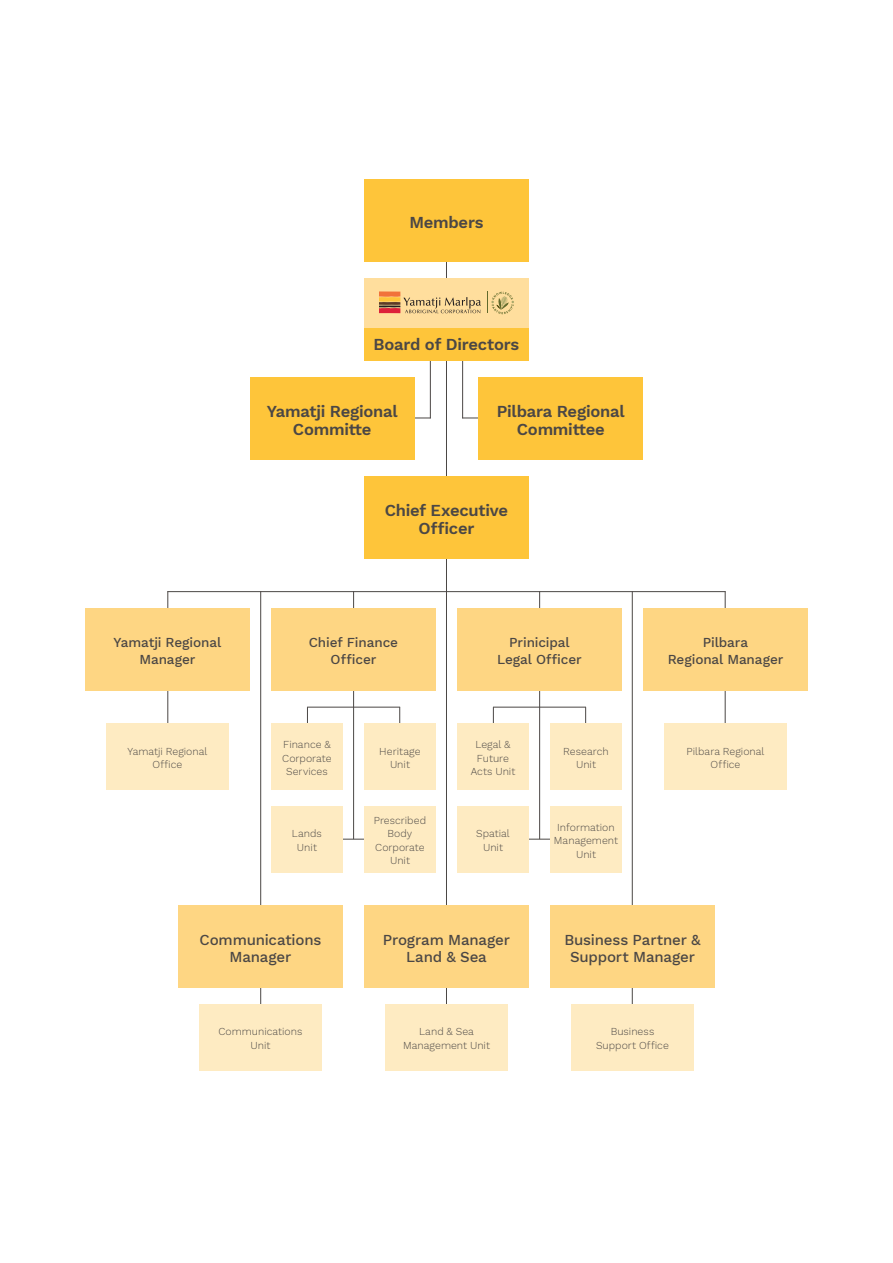
<style>
.page{position:relative;width:893px;height:1263px;background:#fff}
.page>*{position:absolute;margin:0;border:0;box-sizing:border-box;transform-origin:0 0}
.t1{font:600 16.5px/18px "Work Sans";letter-spacing:-.015em;color:#4b4745;text-align:center}
.t2{font:500 15px/16.5px "Work Sans";letter-spacing:-.01em;color:#4b4745;text-align:center}
.t3{font:500 13.5px/16.5px "Work Sans";letter-spacing:-.005em;color:#4b4745;text-align:center}
.t4{font:300 10.5px/13.5px "Work Sans";color:#4b4745;text-align:center}
</style>
<div class="page">
<hr style="left:446px;top:262px;width:1px;height:742px;background:#4b4745">
<hr style="left:430px;top:361px;width:1px;height:57px;background:#4b4745">
<hr style="left:167px;top:591px;width:1px;height:133px;background:#4b4745">
<hr style="left:260px;top:591px;width:1px;height:413px;background:#4b4745">
<hr style="left:353px;top:591px;width:1px;height:248px;background:#4b4745">
<hr style="left:632px;top:591px;width:1px;height:413px;background:#4b4745">
<hr style="left:725px;top:591px;width:1px;height:133px;background:#4b4745">
<hr style="left:462px;top:361px;width:1px;height:57px;background:#4b4745">
<hr style="left:462px;top:418px;width:58px;height:1px;background:#4b4745">
<hr style="left:373px;top:418px;width:58px;height:1px;background:#4b4745">
<hr style="left:167px;top:591px;width:558px;height:1px;background:#4b4745">
<hr style="left:493px;top:707px;width:93px;height:1px;background:#4b4745">
<hr style="left:307px;top:707px;width:93px;height:1px;background:#4b4745">
<svg style="left:493px;top:707px;width:1px;height:17px"></svg>
<svg style="left:307px;top:707px;width:1px;height:17px"></svg>
<svg style="left:585px;top:707px;width:1px;height:17px"></svg>
<svg style="left:399px;top:707px;width:1px;height:17px"></svg>
<svg style="left:343px;top:839px;width:21px;height:1px"></svg>
<hr style="left:539px;top:591px;width:1px;height:248px;background:#4b4745">
<svg style="left:529px;top:839px;width:21px;height:1px"></svg>
<div style="left:364px;top:179px;width:165px;height:83px;background:#fec53a"></div>
<div style="left:364px;top:328px;width:165px;height:33px;background:#fec53a"></div>
<div style="left:364px;top:278px;width:165px;height:50px;background:#ffde9d"></div>
<svg style="left:379px;top:291px;width:102px;height:22px"></svg>
<svg style="left:487px;top:292px;width:27px;height:22px"></svg>
<div style="left:478px;top:377px;width:165px;height:83px;background:#fec53a"></div>
<div style="left:250px;top:377px;width:165px;height:83px;background:#fec53a"></div>
<div style="left:364px;top:476px;width:165px;height:83px;background:#fec53a"></div>
<div style="left:85px;top:608px;width:165px;height:83px;background:#fed683"></div>
<div style="left:199px;top:1004px;width:123px;height:66px;background:#feebc2"></div>
<div style="left:106px;top:724px;width:123px;height:66px;background:#feebc2"></div>
<div style="left:385px;top:1004px;width:123px;height:66px;background:#feebc2"></div>
<div style="left:571px;top:1004px;width:123px;height:66px;background:#feebc2"></div>
<div style="left:271px;top:724px;width:72px;height:66px;background:#feebc2"></div>
<div style="left:364px;top:724px;width:72px;height:66px;background:#feebc2"></div>
<div style="left:457px;top:724px;width:72px;height:66px;background:#feebc2"></div>
<div style="left:550px;top:724px;width:72px;height:66px;background:#feebc2"></div>
<div style="left:271px;top:608px;width:165px;height:83px;background:#fed683"></div>
<div style="left:178px;top:905px;width:165px;height:83px;background:#fed683"></div>
<div style="left:364px;top:905px;width:165px;height:83px;background:#fed683"></div>
<div style="left:550px;top:905px;width:165px;height:83px;background:#fed683"></div>
<div style="left:457px;top:608px;width:165px;height:83px;background:#fed683"></div>
<div style="left:643px;top:608px;width:165px;height:83px;background:#fed683"></div>
<div style="left:664px;top:724px;width:123px;height:66px;background:#feebc2"></div>
<div style="left:271px;top:806px;width:72px;height:66px;background:#feebc2"></div>
<div style="left:364px;top:806px;width:72px;height:66px;background:#feebc2"></div>
<div style="left:457px;top:806px;width:72px;height:66px;background:#feebc2"></div>
<div style="left:550px;top:806px;width:72px;height:66px;background:#feebc2"></div>
<h1 class="t1" style="left:409px;top:214px;width:76px">Members</h1>
<h1 class="t1" style="left:374px;top:336px;width:147px">Board of Directors</h1>
<h1 class="t1" style="left:267px;top:403px;width:133px">Yamatji Regional<br>Committe</h1>
<h1 class="t1" style="left:497px;top:403px;width:129px">Pilbara Regional<br>Committee</h1>
<p class="t3" style="left:114px;top:635px;width:109px">Yamatji Regional<br>Manager</p>
<p class="t4" style="left:127px;top:745px;width:82px">Yamatji Regional<br>Office</p>
<h1 class="t1" style="left:385px;top:502px;width:125px">Chief Executive<br>Officer</h1>
<p class="t3" style="left:309px;top:635px;width:91px">Chief Finance<br>Officer</p>
<p class="t3" style="left:497px;top:635px;width:86px">Prinicipal<br>Legal Officer</p>
<p class="t3" style="left:668px;top:635px;width:117px">Pilbara<br>Regional Manager</p>
<p class="t4" style="left:282px;top:738px;width:51px">Finance &amp;<br>Corporate<br>Services</p>
<p class="t4" style="left:379px;top:745px;width:43px">Heritage<br>Unit</p>
<p class="t4" style="left:471px;top:738px;width:46px">Legal &amp;<br>Future<br>Acts Unit</p>
<p class="t4" style="left:563px;top:745px;width:47px">Research<br>Unit</p>
<p class="t4" style="left:292px;top:827px;width:31px">Lands<br>Unit</p>
<p class="t4" style="left:374px;top:814px;width:54px">Prescribed<br>Body<br>Corporate<br>Unit</p>
<p class="t4" style="left:476px;top:827px;width:35px">Spatial<br>Unit</p>
<p class="t4" style="left:554px;top:821px;width:66px">Information<br>Management<br>Unit</p>
<p class="t4" style="left:687px;top:745px;width:79px">Pilbara Regional<br>Office</p>
<h2 class="t2" style="left:200px;top:932px;width:123px">Communications<br>Manager</h2>
<h2 class="t2" style="left:383px;top:932px;width:129px">Program Manager<br>Land &amp; Sea</h2>
<h2 class="t2" style="left:564px;top:932px;width:138px">Business Partner &amp;<br>Support Manager</h2>
<p class="t4" style="left:218px;top:1025px;width:85px">Communications<br>Unit</p>
<p class="t4" style="left:403px;top:1025px;width:88px">Land &amp; Sea<br>Management Unit</p>
<p class="t4" style="left:596px;top:1025px;width:74px">Business<br>Support Office</p>
</div>
